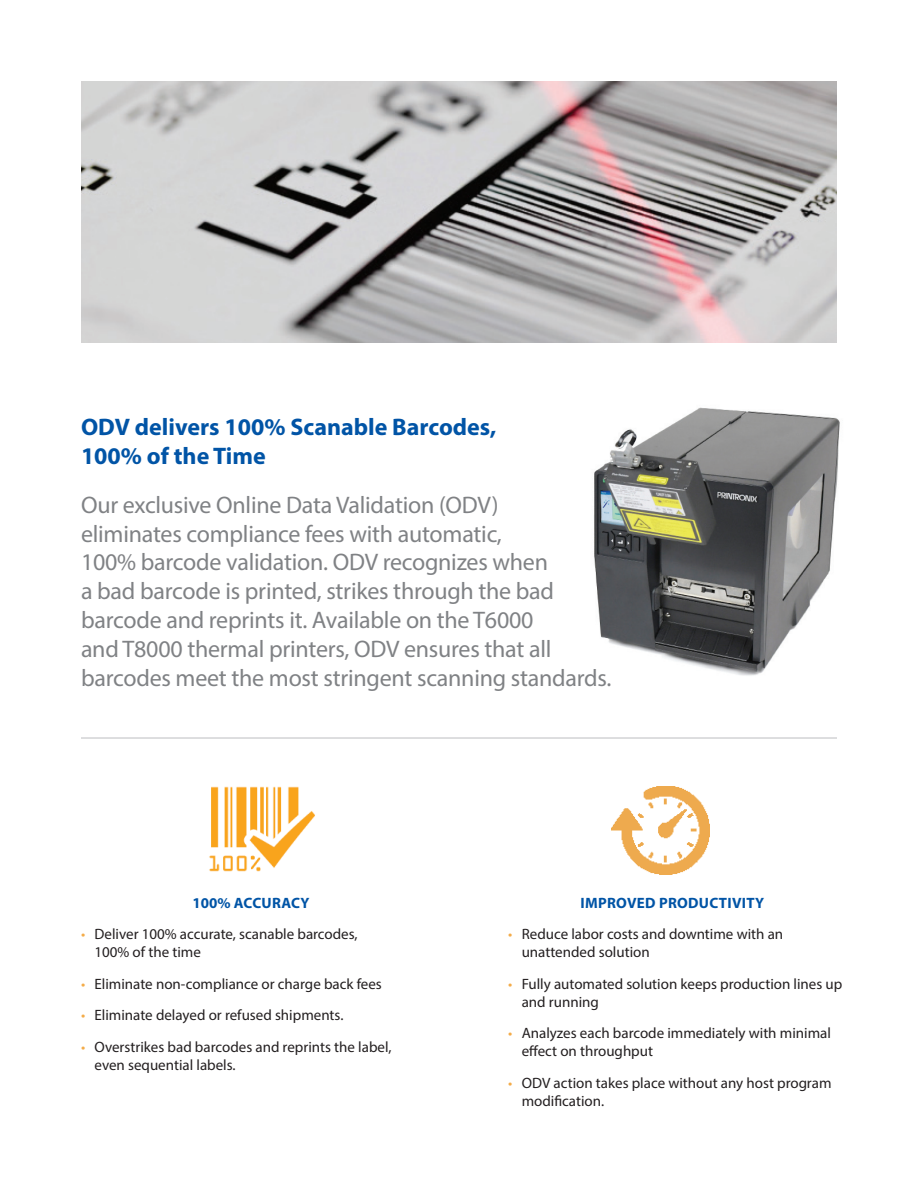
<style>
.page{position:relative;width:918px;height:1188px;background:#fff}
.page>*{position:absolute;margin:0;border:0;box-sizing:border-box;transform-origin:0 0}
.t1{font:24px/28.8px "Myriad Pro";letter-spacing:-.01em;color:#808285}
.t2{font:700 24px/28.8px "Myriad Pro";color:#0154a6}
.t3{font:15px/18px "Myriad Pro";color:#231f20}
.t4{font:700 15px "Myriad Pro";letter-spacing:.02em;color:#0154a6}
.t5{font:700 15px "Myriad Pro";color:#0154a6}
.s1{color:#f4ac49}
</style>
<div class="page">
<img style="left:209px;top:786px;width:106px;height:86px">
<img style="left:612px;top:787px;width:98px;height:87px">
<hr style="left:81px;top:738px;width:756px;height:1px;background:#bcbdc0">
<img style="left:81px;top:81px;width:756px;height:261px">
<img style="left:594px;top:407px;width:246px;height:269px">
<h1 class="t2" style="left:81px;top:412px;width:417px">ODV delivers 100% Scanable Barcodes,<br>100% of the Time</h1>
<p class="t1" style="left:81px;top:490px;width:532px">Our exclusive Online Data Validation (ODV)<br>eliminates compliance fees with automatic,<br>100% barcode validation. ODV recognizes when<br>a bad barcode is printed, strikes through the bad barcode and reprints it. Available on the T6000<br>and T8000 thermal printers, ODV ensures that all barcodes meet the most stringent scanning standards.</p>
<p class="t5" style="left:192px;top:893px;width:119px">100% ACCURACY</p>
<p class="t3" style="left:95px;top:925px;width:265px;text-indent:-14px"><span class="s1">•</span> Deliver 100% accurate, scanable barcodes,<br>100% of the time</p>
<p class="t3" style="left:81px;top:974px;width:302px"><span class="s1">•</span> Eliminate non-compliance or charge back fees</p>
<p class="t3" style="left:81px;top:1006px;width:264px"><span class="s1">•</span> Eliminate delayed or refused shipments.</p>
<p class="t3" style="left:95px;top:1037px;width:299px;text-indent:-14px"><span class="s1">•</span> Overstrikes bad barcodes and reprints the label, even sequential labels.</p>
<p class="t4" style="left:580px;top:893px;width:185px">IMPROVED PRODUCTIVITY</p>
<p class="t3" style="left:522px;top:925px;width:263px;text-indent:-14px"><span class="s1">•</span> Reduce labor costs and downtime with an unattended solution</p>
<p class="t3" style="left:522px;top:974px;width:322px;text-indent:-14px"><span class="s1">•</span> Fully automated solution keeps production lines up and running</p>
<p class="t3" style="left:522px;top:1024px;width:311px;text-indent:-14px"><span class="s1">•</span> Analyzes each barcode immediately with minimal effect on throughput</p>
<p class="t3" style="left:522px;top:1073px;width:311px;text-indent:-14px"><span class="s1">•</span> ODV action takes place without any host program modification.</p>
</div>
